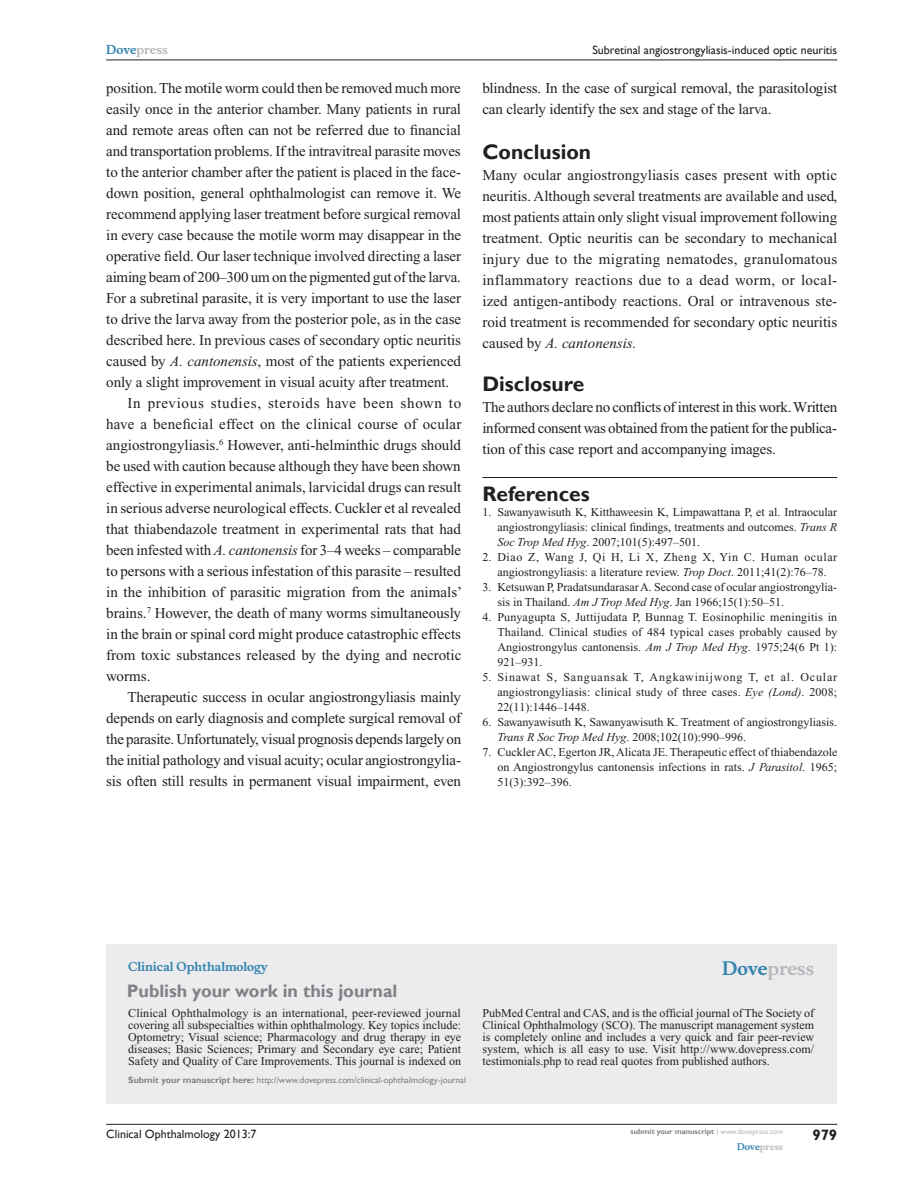
<style>
.page{position:relative;width:918px;height:1188px;background:#fff}
.page>*{position:absolute;margin:0;border:0;box-sizing:border-box;transform-origin:0 0}
.RefH{font:700 21px "Gill Sans";color:#231f20}
.PromBx-H1{font:700 18px "Gill Sans";color:#808285}
.PromBx-Brand{font:700 18px "Musee";color:#b8b9bc}
.Tx{font:15px/21px "Times New Roman";letter-spacing:-.01em;color:#231f20;text-align:justify}
.TxF{font:15px/21px "Times New Roman";color:#231f20;text-align:justify}
.RunFolio-R{font:700 15px "Gill Sans";color:#231f20}
.RefNL1{font:12px/15px "Times New Roman";color:#231f20;text-align:justify}
.PromBx-Tx{font:12px/12px "Times New Roman";color:#231f20;text-align:justify}
.RunH-R{font:12px "Gill Sans";color:#231f20}
.RunF-R{font:12px "Gill Sans";color:#231f20}
.PromBx-JrnlName{font:700 12px "Musee";color:#3485ae}
.RunH-Brand-R{font:700 12px "Musee";color:#b8b9bc}
.PromBx-SubmitMssWebA{font:9px "Gill Sans";color:#808285}
.RunF-Brand-R{font:700 9px "Musee";color:#b8b9bc}
.RunF-SubmityourMS-R{font:700 7.5px "Gill Sans";color:#808285}
.s1{color:#3485ae}
.s2{font-style:italic}
.s3{font-weight:700}
.s4{font-weight:400;color:#b8b9bc}
</style>
<div class="page">
<div style="left:106px;top:944px;width:731px;height:159px;background:#ececee"></div>
<hr style="left:482px;top:477px;width:355px;height:1px;background:#231f20">
<hr style="left:106px;top:1124px;width:731px;height:1px;background:#231f20">
<hr style="left:106px;top:60px;width:731px;height:1px;background:#231f20">
<p class="RunH-Brand-R" style="left:106px;top:43px;width:63px"><span class="s1">Dove</span>press</p>
<p class="Tx" style="left:106px;top:77px;width:356px">position. The motile worm could then be removed much more easily once in the anterior chamber. Many patients in rural and remote areas often can not be referred due to financial and transportation problems. If the intravitreal parasite moves to the anterior chamber after the patient is placed in the face&shy;down position, general ophthalmologist can remove it. We recommend applying laser treatment before surgical removal in every case because the motile worm may disappear in the operative field. Our laser technique involved directing a laser aiming beam of 200–300 um on the pigmented gut of the larva.<br>For a subretinal parasite, it is very important to use the laser to drive the larva away from the posterior pole, as in the case described here. In previous cases of secondary optic neuritis caused by <span class="s2">A. cantonensis</span>, most of the patients experienced only a slight improvement in visual acuity after treatment.</p>
<p class="Tx" style="left:106px;top:392px;width:358px;text-indent:21px">In previous studies, steroids have been shown to have a beneficial effect on the clinical course of ocular angiostrongyliasis.<sup>6</sup> However, anti-helminthic drugs should be used with caution because although they have been shown effective in experimental animals, larvicidal drugs can result in serious adverse neurological effects. Cuckler et al revealed that thiabendazole treatment in experimental rats that had been infested with <span class="s2">A. cantonensis</span> for 3–4 weeks – comparable to persons with a serious infestation of this parasite – resulted in the inhibition of parasitic migration from the animals’ brains.<sup>7</sup> However, the death of many worms simultaneously in the brain or spinal cord might produce catastrophic effects from toxic substances released by the dying and necrotic worms.</p>
<p class="Tx" style="left:106px;top:686px;width:356px;text-indent:21px">Therapeutic success in ocular angiostrongyliasis mainly depends on early diagnosis and complete surgical removal of the parasite. Unfortunately, visual prognosis depends largely on the initial pathology and visual acuity; ocular angiostrongylia&shy;sis often still results in permanent visual impairment, even</p>
<p class="RunH-R" style="left:592px;top:43px;width:246px">Subretinal angiostrongyliasis-induced optic neuritis</p>
<p class="Tx" style="left:482px;top:77px;width:356px">blindness. In the case of surgical removal, the parasitologist can clearly identify the sex and stage of the larva.</p>
<h1 class="RefH" style="left:482px;top:139px;width:110px">Conclusion</h1>
<p class="TxF" style="left:482px;top:164px;width:357px">Many ocular angiostrongyliasis cases present with optic neuritis. Although several treatments are available and used, most patients attain only slight visual improvement following treatment. Optic neuritis can be secondary to mechanical injury due to the migrating nematodes, granulomatous inflammatory reactions due to a dead worm, or local&shy;ized antigen-antibody reactions. Oral or intravenous ste&shy;roid treatment is recommended for secondary optic neuritis caused by <span class="s2">A. cantonensis.</span></p>
<h1 class="RefH" style="left:482px;top:371px;width:103px">Disclosure</h1>
<p class="TxF" style="left:482px;top:397px;width:356px">The authors declare no conflicts of interest in this work. Written informed consent was obtained from the patient for the publica&shy;tion of this case report and accompanying images.</p>
<p class="RefH" style="left:482px;top:481px;width:109px">References</p>
<p class="RefNL1" style="left:497px;top:504px;width:341px;text-indent:-15px">1. Sawanyawisuth K, Kitthaweesin K, Limpawattana P, et al. Intraocular angiostrongyliasis: clinical findings, treatments and outcomes. <span class="s2">Trans R Soc Trop Med Hyg</span>. 2007;101(5):497–501.</p>
<p class="RefNL1" style="left:482px;top:549px;width:356px;text-align:center">2. Diao Z, Wang J, Qi H, Li X, Zheng X, Yin C. Human ocular angiostrongyliasis: a literature review. <span class="s2">Trop Doct</span>. 2011;41(2):76–78.</p>
<p class="RefNL1" style="left:497px;top:579px;width:341px;text-indent:-15px">3. Ketsuwan P, Pradatsundarasar A. Second case of ocular angiostrongylia&shy;sis in Thailand. <span class="s2">Am J Trop Med Hyg</span>. Jan 1966;15(1):50–51.</p>
<p class="RefNL1" style="left:497px;top:609px;width:342px;text-indent:-15px">4. Punyagupta S, Juttijudata P, Bunnag T. Eosinophilic meningitis in Thailand. Clinical studies of 484 typical cases probably caused by Angiostrongylus cantonensis. <span class="s2">Am J Trop Med Hyg</span>. 1975;24(6 Pt 1):<br>921–931.</p>
<p class="RefNL1" style="left:497px;top:669px;width:341px;text-indent:-15px">5. Sinawat S, Sanguansak T, Angkawinijwong T, et al. Ocular angiostrongyliasis: clinical study of three cases. <span class="s2">Eye (Lond)</span>. 2008; 22(11):1446–1448.</p>
<p class="RefNL1" style="left:497px;top:714px;width:341px;text-indent:-15px">6. Sawanyawisuth K, Sawanyawisuth K. Treatment of angiostrongyliasis.<br><span class="s2">Trans R Soc Trop Med Hyg</span>. 2008;102(10):990–996.</p>
<p class="RefNL1" style="left:497px;top:744px;width:341px;text-indent:-15px">7. Cuckler AC, Egerton JR, Alicata JE. Therapeutic effect of thiabendazole on Angiostrongylus cantonensis infections in rats. <span class="s2">J Parasitol</span>. 1965; 51(3):392–396.</p>
<p class="PromBx-JrnlName" style="left:128px;top:959px;width:141px">Clinical Ophthalmology</p>
<p class="PromBx-H1" style="left:127px;top:980px;width:272px">Publish your work in this journal</p>
<p class="PromBx-Brand" style="left:722px;top:958px;width:94px"><span class="s1">Dove</span>press</p>
<p class="PromBx-Tx" style="left:128px;top:1007px;width:334px">Clinical Ophthalmology is an international, peer-reviewed journal covering all subspecialties within ophthalmology. Key topics include:<br>Optometry; Visual science; Pharmacology and drug therapy in eye diseases; Basic Sciences; Primary and Secondary eye care; Patient Safety and Quality of Care Improvements. This journal is indexed on</p>
<p class="PromBx-Tx" style="left:482px;top:1007px;width:333px">PubMed Central and CAS, and is the official journal of The Society of Clinical Ophthalmology (SCO). The manuscript management system is completely online and includes a very quick and fair peer-review system, which is all easy to use. Visit http://www.dovepress.com/ testimonials.php to read real quotes from published authors.</p>
<p class="PromBx-SubmitMssWebA" style="left:128px;top:1075px;width:339px"><span class="s3">Submit your manuscript here:</span> http://www.dovepress.com/clinical-ophthalmology-journal</p>
<p class="RunF-R" style="left:106px;top:1127px;width:152px">Clinical Ophthalmology 2013:7</p>
<p class="RunF-SubmityourMS-R" style="left:631px;top:1127px;width:154px">submit your manuscript <span class="s4">| www.dovepress.com</span></p>
<p class="RunF-Brand-R" style="left:737px;top:1141px;width:48px"><span class="s1">Dove</span>press</p>
<p class="RunFolio-R" style="left:812px;top:1126px;width:26px">979</p>
</div>
